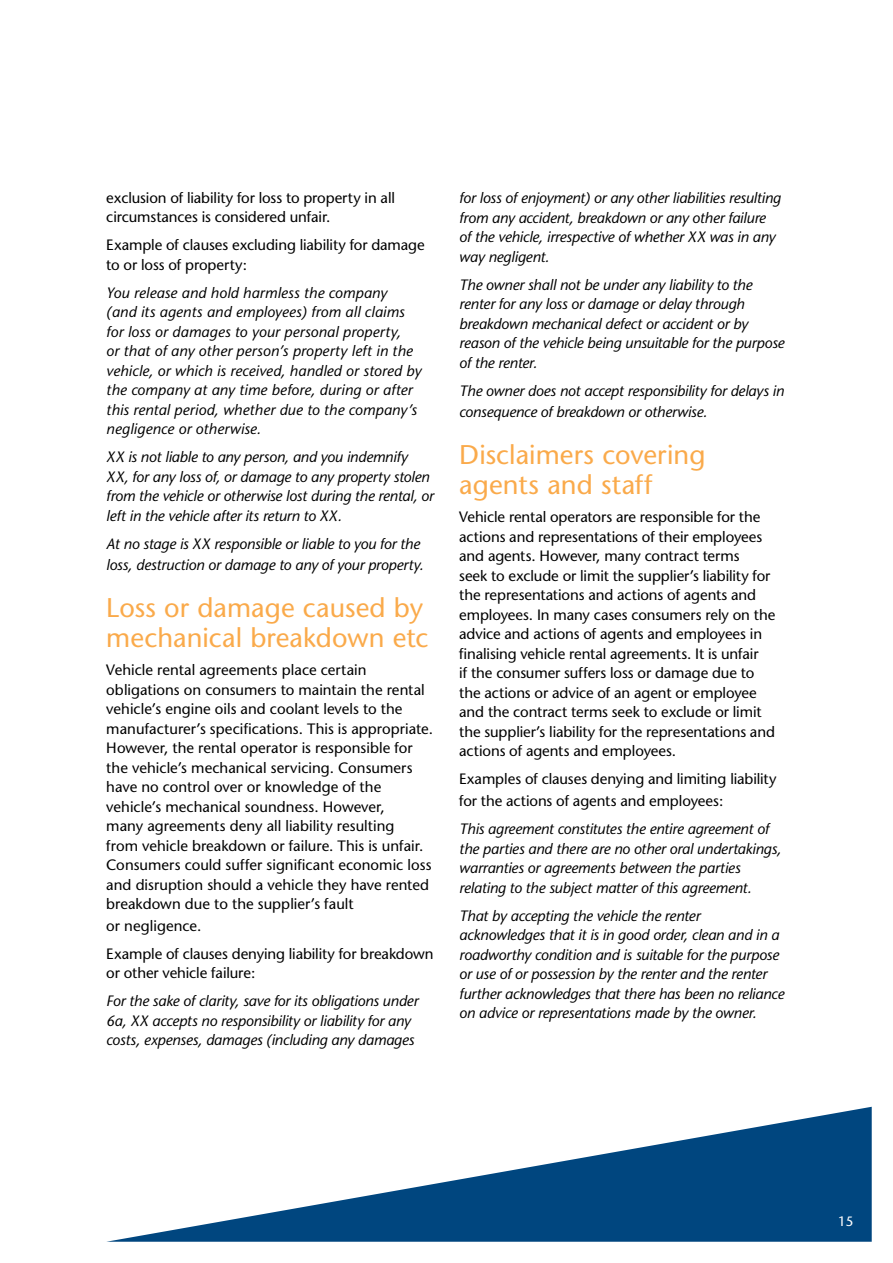
<style>
.page{position:relative;width:893px;height:1263px;background:#fff}
.page>*{position:absolute;margin:0;border:0;box-sizing:border-box;transform-origin:0 0}
.t1{font:27px/30px "Stone Sans";color:#faaa4b}
.t2{font:15px/19.5px "Stone Sans";letter-spacing:-.005em;color:#000}
.t3{font:italic 15px/19.5px "Stone Sans";letter-spacing:-.01em;color:#000}
.t4{font:italic 15px/19.5px "Stone Sans";letter-spacing:.01em;color:#000}
.t5{font:13.5px "Stone Sans";color:#fff}
</style>
<div class="page">
<svg style="left:106px;top:1107px;width:766px;height:135px"></svg>
<p class="t2" style="left:106px;top:188px;width:290px">exclusion of liability for loss to property in all circumstances is considered unfair.</p>
<p class="t2" style="left:106px;top:235px;width:320px">Example of clauses excluding liability for damage to or loss of property:</p>
<p class="t4" style="left:106px;top:283px;width:317px">You release and hold harmless the company<br>(and its agents and employees) from all claims for loss or damages to your personal property,<br>or that of any other person’s property left in the vehicle, or which is received, handled or stored by the company at any time before, during or after this rental period, whether due to the company’s negligence or otherwise.</p>
<p class="t3" style="left:106px;top:447px;width:329px">XX is not liable to any person, and you indemnify XX, for any loss of, or damage to any property stolen from the vehicle or otherwise lost during the rental, or left in the vehicle after its return to XX.</p>
<p class="t3" style="left:106px;top:533px;width:319px;line-height:21.6px">At no stage is XX responsible or liable to you for the loss, destruction or damage to any of your property.</p>
<h1 class="t1" style="left:106px;top:593px;width:324px">Loss or damage caused by mechanical breakdown etc</h1>
<p class="t2" style="left:106px;top:660px;width:328px">Vehicle rental agreements place certain obligations on consumers to maintain the rental vehicle’s engine oils and coolant levels to the manufacturer’s specifications. This is appropriate.<br>However, the rental operator is responsible for the vehicle’s mechanical servicing. Consumers have no control over or knowledge of the vehicle’s mechanical soundness. However,<br>many agreements deny all liability resulting<br>from vehicle breakdown or failure. This is unfair.<br>Consumers could suffer significant economic loss and disruption should a vehicle they have rented breakdown due to the supplier’s fault</p>
<p class="t2" style="left:106px;top:912px;width:329px;line-height:28px">or negligence.<br>Example of clauses denying liability for breakdown</p>
<p class="t2" style="left:106px;top:963px;width:151px">or other vehicle failure:</p>
<p class="t3" style="left:106px;top:991px;width:314px">For the sake of clarity, save for its obligations under<br>6a, XX accepts no responsibility or liability for any costs, expenses, damages (including any damages</p>
<p class="t3" style="left:459px;top:188px;width:323px">for loss of enjoyment) or any other liabilities resulting from any accident, breakdown or any other failure of the vehicle, irrespective of whether XX was in any way negligent.</p>
<p class="t3" style="left:459px;top:275px;width:327px">The owner shall not be under any liability to the renter for any loss or damage or delay through breakdown mechanical defect or accident or by reason of the vehicle being unsuitable for the purpose of the renter.</p>
<p class="t3" style="left:459px;top:380px;width:326px;line-height:21.6px">The owner does not accept responsibility for delays in consequence of breakdown or otherwise.</p>
<h1 class="t1" style="left:459px;top:440px;width:248px">Disclaimers covering agents and staff</h1>
<p class="t2" style="left:459px;top:507px;width:318px">Vehicle rental operators are responsible for the actions and representations of their employees and agents. However, many contract terms<br>seek to exclude or limit the supplier’s liability for the representations and actions of agents and employees. In many cases consumers rely on the advice and actions of agents and employees in finalising vehicle rental agreements. It is unfair<br>if the consumer suffers loss or damage due to the actions or advice of an agent or employee and the contract terms seek to exclude or limit the supplier’s liability for the representations and actions of agents and employees.</p>
<p class="t2" style="left:459px;top:768px;width:319px;line-height:21.6px">Examples of clauses denying and limiting liability for the actions of agents and employees:</p>
<p class="t3" style="left:459px;top:819px;width:324px">This agreement constitutes the entire agreement of the parties and there are no other oral undertakings, warranties or agreements between the parties relating to the subject matter of this agreement.</p>
<p class="t3" style="left:459px;top:906px;width:327px">That by accepting the vehicle the renter acknowledges that it is in good order, clean and in a roadworthy condition and is suitable for the purpose or use of or possession by the renter and the renter further acknowledges that there has been no reliance on advice or representations made by the owner.</p>
<p class="t5" style="left:838px;top:1213px;width:17px">15</p>
</div>
